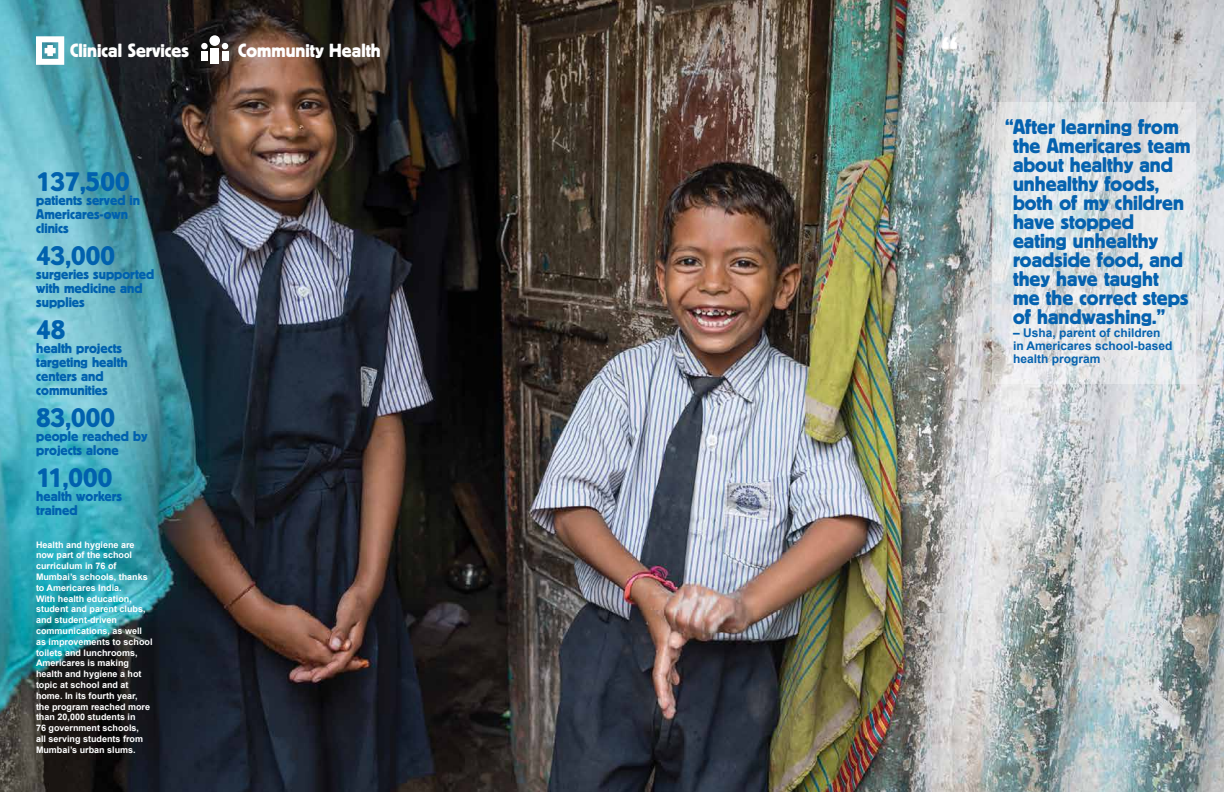
<style>
.page{position:relative;width:1224px;height:792px;background:#fff}
.page>*{position:absolute;margin:0;border:0;box-sizing:border-box;transform-origin:0 0}
.t1{font:42px "Block Berthold BQ";color:#fff}
.t2{font:27px "Block Berthold BQ";color:#0061ae}
.t3{font:21px/19px "Block Berthold BQ";color:#0562af}
.t4{font:19px "Block Berthold BQ";color:#fff}
.t5{font:14px/14px "Block Berthold BQ";color:#0061ae}
.t6{font:700 12px/13px "Arial";color:#0562af}
.t7{font:700 9px/10.8px "Arial";color:#fff}
</style>
<div class="page">
<img style="left:0;top:0;width:1224px;height:792px">
<svg style="left:36px;top:36px;width:28px;height:29px"></svg>
<svg style="left:222px;top:43px;width:6px;height:6px"></svg>
<div style="left:222px;top:51px;width:7px;height:10px;background:#fff"></div>
<div style="left:201px;top:43px;width:7px;height:6px;background:#fff;border-radius:50%"></div>
<div style="left:201px;top:51px;width:7px;height:10px;background:#fff"></div>
<div style="left:209px;top:35px;width:11px;height:11px;background:#fff;border-radius:50%"></div>
<div style="left:210px;top:48px;width:9px;height:16px;background:#fff"></div>
<svg style="left:992px;top:102px;width:203px;height:281px;background:#dde2e4"></svg>
<h3 class="t4" style="left:70px;top:42px;width:120px">Clinical Services</h3>
<h3 class="t4" style="left:238px;top:42px;width:144px">Community Health</h3>
<h2 class="t2" style="left:36px;top:170px;width:95px">137,500</h2>
<h3 class="t5" style="left:36px;top:194px;width:105px">patients served in<br>Americares-own clinics</h3>
<h2 class="t2" style="left:36px;top:244px;width:80px">43,000</h2>
<h3 class="t5" style="left:36px;top:268px;width:120px">surgeries supported with medicine and supplies</h3>
<h2 class="t2" style="left:36px;top:318px;width:31px">48</h2>
<h3 class="t5" style="left:36px;top:342px;width:93px">health projects targeting health centers and communities</h3>
<h2 class="t2" style="left:36px;top:406px;width:80px">83,000</h2>
<h3 class="t5" style="left:36px;top:430px;width:113px">people reached by projects alone</h3>
<h2 class="t2" style="left:36px;top:466px;width:78px">11,000</h2>
<h3 class="t5" style="left:36px;top:490px;width:87px">health workers trained</h3>
<p class="t7" style="left:36px;top:540px;width:118px">Health and hygiene are now part of the school curriculum in 76 of<br>Mumbai’s schools, thanks to Americares India.<br>With health education, student and parent clubs, and student-driven communications, as well as improvements to school toilets and lunchrooms,<br>Americares is making health and hygiene a hot topic at school and at home. In its fourth year, the program reached more than 20,000 students in<br>76 government schools,<br>all serving students from<br>Mumbai’s urban slums.</p>
<h1 class="t1" style="left:940px;top:34px;width:20px">“</h1>
<h3 class="t3" style="left:1013px;top:117px;width:179px;text-indent:-8px">“ After learning from the Americares team about healthy and unhealthy foods, both of my children have stopped eating unhealthy roadside food, and they have taught me the correct steps of handwashing.”</h3>
<h3 class="t6" style="left:1013px;top:327px;width:161px">– Usha, parent of children in Americares school-based health program</h3>
</div>
